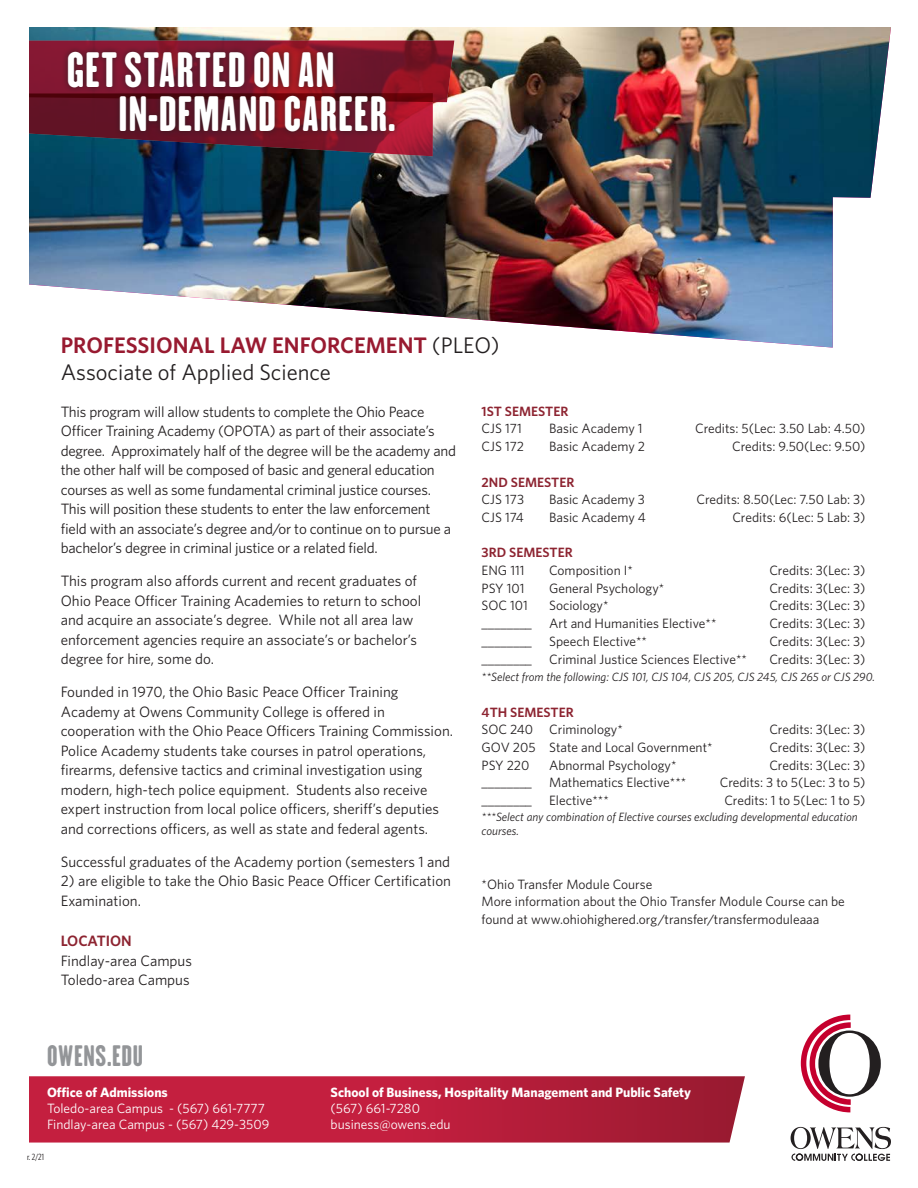
<style>
.page{position:relative;width:918px;height:1188px;background:#fff}
.page>*{position:absolute;margin:0;border:0;box-sizing:border-box;transform-origin:0 0}
.t1{font:45.3px "H.H.Samuel";letter-spacing:.02em;color:#fff}
.t2{font:27px "H.H.Samuel";letter-spacing:.02em;color:#939598}
.t3{font:600 22.5px "Whitney";color:#981a30}
.t4{font:22.5px "Whitney";color:#231f20}
.t5{font:15px/19.5px "Whitney";color:#231f20}
.t6{font:600 15px "Whitney";color:#8d2431}
.t7{font:13.5px/18px "Whitney";color:#231f20}
.t8{font:13.5px/16.2px "Whitney";color:#fff}
.t9{font:700 13.5px "Whitney";color:#fff}
.t10{font:600 13.5px "Whitney";color:#8d2431}
.t11{font:italic 12px/14.4px "Whitney";color:#231f20}
.t12{font:9px "Whitney Condensed";color:#231f20}
.s1{font-weight:400;color:#231f20}
</style>
<div class="page">
<img style="left:29px;top:27px;width:862px;height:321px">
<svg style="left:801px;top:1015px;width:80px;height:97px"></svg>
<svg style="left:791px;top:1127px;width:100px;height:34px"></svg>
<svg style="left:29px;top:40px;width:425px;height:116px;background:#6a2c41"></svg>
<div style="left:62px;top:45px;width:339px;height:93px;background:#231f20;opacity:.75"></div>
<svg style="left:29px;top:1076px;width:716px;height:67px;background:#bb223f"></svg>
<p class="t1" style="left:67px;top:42px;width:269px">GET STARTED ON AN</p>
<p class="t1" style="left:118px;top:86px;width:280px">IN-DEMAND CAREER.</p>
<p class="t3" style="left:61px;top:330px;width:440px">PROFESSIONAL LAW ENFORCEMENT <span class="s1">(PLEO)</span></p>
<p class="t4" style="left:61px;top:357px;width:272px">Associate of Applied Science</p>
<p class="t5" style="left:61px;top:402px;width:397px">This program will allow students to complete the Ohio Peace Officer Training Academy (OPOTA) as part of their associate’s degree. Approximately half of the degree will be the academy and the other half will be composed of basic and general education courses as well as some fundamental criminal justice courses.<br>This will position these students to enter the law enforcement field with an associate’s degree and/or to continue on to pursue a bachelor’s degree in criminal justice or a related field.</p>
<p class="t5" style="left:61px;top:571px;width:362px">This program also affords current and recent graduates of Ohio Peace Officer Training Academies to return to school and acquire an associate’s degree. While not all area law enforcement agencies require an associate’s or bachelor’s degree for hire, some do.</p>
<p class="t5" style="left:61px;top:682px;width:394px">Founded in 1970, the Ohio Basic Peace Officer Training Academy at Owens Community College is offered in cooperation with the Ohio Peace Officers Training Commission.<br>Police Academy students take courses in patrol operations, firearms, defensive tactics and criminal investigation using modern, high-tech police equipment. Students also receive expert instruction from local police officers, sheriff’s deputies and corrections officers, as well as state and federal agents.</p>
<p class="t5" style="left:61px;top:852px;width:391px">Successful graduates of the Academy portion (semesters 1 and</p>
<p class="t5" style="left:61px;top:871px;width:392px">2) are eligible to take the Ohio Basic Peace Officer Certification<br>Examination.</p>
<p class="t6" style="left:61px;top:931px;width:73px">LOCATION</p>
<p class="t5" style="left:61px;top:951px;width:133px">Findlay-area Campus</p>
<p class="t5" style="left:61px;top:970px;width:130px">Toledo-area Campus</p>
<p class="t10" style="left:482px;top:402px;width:88px">1ST SEMESTER</p>
<p class="t7" style="left:482px;top:419px;width:42px">CJS 171</p>
<p class="t7" style="left:549px;top:419px;width:95px">Basic Academy 1</p>
<p class="t7" style="left:695px;top:419px;width:172px">Credits: 5(Lec: 3.50 Lab: 4.50)</p>
<p class="t7" style="left:482px;top:437px;width:44px">CJS 172</p>
<p class="t7" style="left:549px;top:437px;width:98px">Basic Academy 2</p>
<p class="t7" style="left:732px;top:437px;width:135px">Credits: 9.50(Lec: 9.50)</p>
<p class="t10" style="left:482px;top:473px;width:94px">2ND SEMESTER</p>
<p class="t7" style="left:482px;top:490px;width:44px">CJS 173</p>
<p class="t7" style="left:549px;top:490px;width:97px">Basic Academy 3</p>
<p class="t7" style="left:697px;top:490px;width:170px">Credits: 8.50(Lec: 7.50 Lab: 3)</p>
<p class="t7" style="left:482px;top:508px;width:44px">CJS 174</p>
<p class="t7" style="left:549px;top:508px;width:98px">Basic Academy 4</p>
<p class="t7" style="left:732px;top:508px;width:135px">Credits: 6(Lec: 5 Lab: 3)</p>
<p class="t10" style="left:482px;top:544px;width:93px">3RD SEMESTER</p>
<p class="t7" style="left:482px;top:561px;width:45px">ENG 111</p>
<p class="t7" style="left:549px;top:561px;width:85px">Composition I*</p>
<p class="t7" style="left:769px;top:561px;width:98px">Credits: 3(Lec: 3)</p>
<p class="t7" style="left:482px;top:579px;width:45px">PSY 101</p>
<p class="t7" style="left:549px;top:579px;width:117px">General Psychology*</p>
<p class="t7" style="left:769px;top:579px;width:98px">Credits: 3(Lec: 3)</p>
<p class="t7" style="left:482px;top:596px;width:48px">SOC 101</p>
<p class="t7" style="left:549px;top:596px;width:61px">Sociology*</p>
<p class="t7" style="left:769px;top:596px;width:98px">Credits: 3(Lec: 3)</p>
<p class="t7" style="left:482px;top:614px;width:52px">________</p>
<p class="t7" style="left:549px;top:614px;width:169px">Art and Humanities Elective**</p>
<p class="t7" style="left:769px;top:614px;width:98px">Credits: 3(Lec: 3)</p>
<p class="t7" style="left:482px;top:632px;width:52px">________</p>
<p class="t7" style="left:549px;top:632px;width:99px">Speech Elective**</p>
<p class="t7" style="left:769px;top:632px;width:98px">Credits: 3(Lec: 3)</p>
<p class="t7" style="left:482px;top:650px;width:52px">________</p>
<p class="t7" style="left:549px;top:650px;width:199px">Criminal Justice Sciences Elective**</p>
<p class="t7" style="left:769px;top:650px;width:98px">Credits: 3(Lec: 3)</p>
<p class="t11" style="left:482px;top:670px;width:395px">**Select from the following: CJS 101, CJS 104, CJS 205, CJS 245, CJS 265 or CJS 290.</p>
<p class="t10" style="left:482px;top:703px;width:94px">4TH SEMESTER</p>
<p class="t7" style="left:482px;top:720px;width:143px">SOC 240 Criminology*</p>
<p class="t7" style="left:769px;top:720px;width:98px">Credits: 3(Lec: 3)</p>
<p class="t7" style="left:482px;top:738px;width:233px">GOV 205 State and Local Government*</p>
<p class="t7" style="left:769px;top:738px;width:98px">Credits: 3(Lec: 3)</p>
<p class="t7" style="left:482px;top:756px;width:49px">PSY 220</p>
<p class="t7" style="left:549px;top:756px;width:129px">Abnormal Psychology*</p>
<p class="t7" style="left:769px;top:756px;width:98px">Credits: 3(Lec: 3)</p>
<p class="t7" style="left:482px;top:773px;width:52px">________</p>
<p class="t7" style="left:549px;top:773px;width:139px">Mathematics Elective***</p>
<p class="t7" style="left:720px;top:773px;width:147px">Credits: 3 to 5(Lec: 3 to 5)</p>
<p class="t7" style="left:549px;top:791px;width:61px">Elective***</p>
<p class="t7" style="left:724px;top:791px;width:143px">Credits: 1 to 5(Lec: 1 to 5)</p>
<p class="t11" style="left:482px;top:809px;width:378px">***Select any combination of Elective courses excluding developmental education courses.</p>
<p class="t7" style="left:482px;top:791px;width:52px">________</p>
<p class="t7" style="left:482px;top:875px;width:172px">*Ohio Transfer Module Course</p>
<p class="t7" style="left:482px;top:892px;width:365px">More information about the Ohio Transfer Module Course can be found at www.ohiohighered.org/transfer/transfermoduleaaa</p>
<p class="t2" style="left:47px;top:1039px;width:97px">OWENS.EDU</p>
<p class="t9" style="left:47px;top:1083px;width:122px">Office of Admissions</p>
<p class="t8" style="left:47px;top:1100px;width:224px">Toledo-area Campus - (567) 661-7777<br>Findlay-area Campus - (567) 429-3509</p>
<p class="t12" style="left:27px;top:1151px;width:18px">r. 2/21</p>
<p class="t9" style="left:331px;top:1083px;width:362px">School of Business, Hospitality Management and Public Safety</p>
<p class="t8" style="left:331px;top:1100px;width:121px">(567) 661-7280 business@owens.edu</p>
</div>
